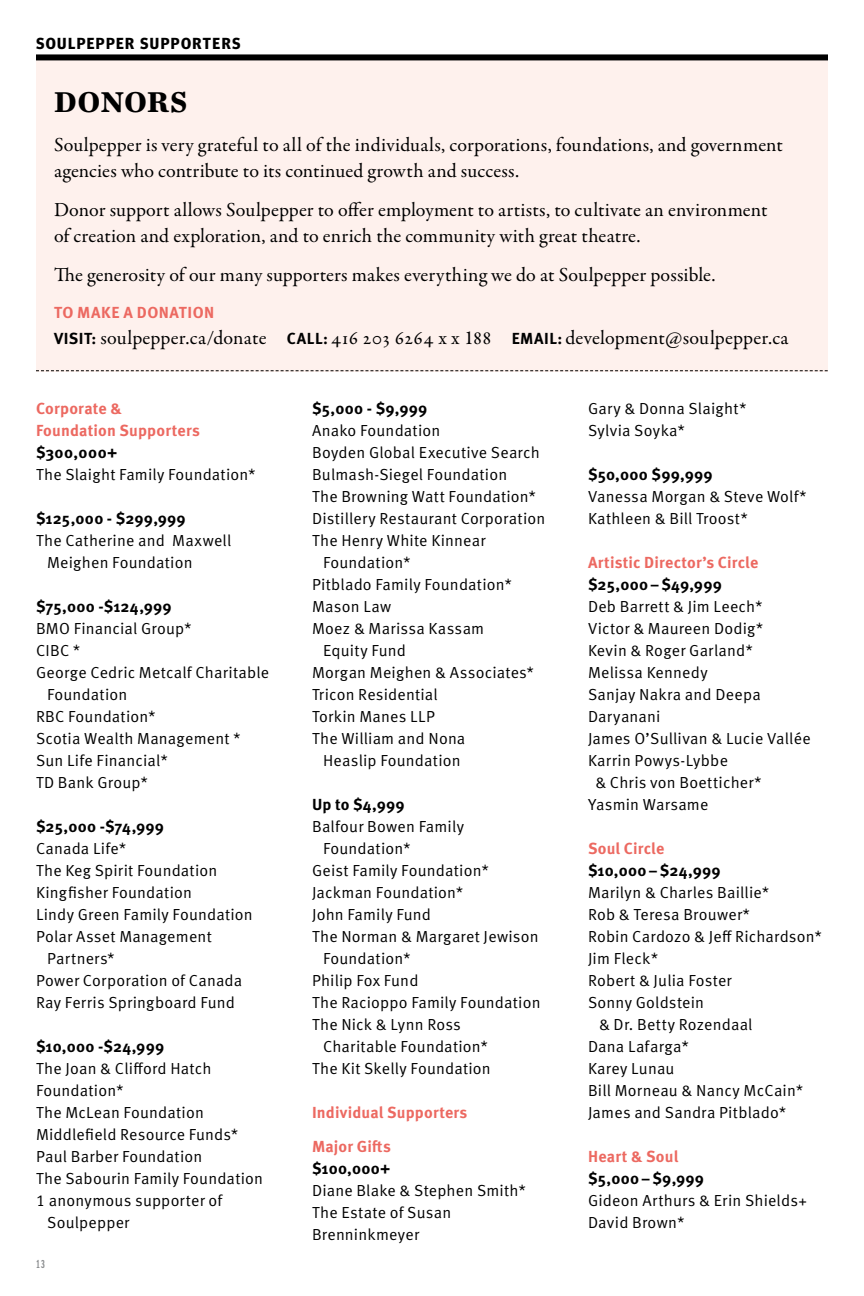
<style>
.page{position:relative;width:864px;height:1296px;background:#fff}
.page>*{position:absolute;margin:0;border:0;box-sizing:border-box;transform-origin:0 0}
.t1{font:700 30px "Chronicle Text G1";letter-spacing:.02em;color:#000}
.t2{font:20px/26px "Garamond Premr Pro";letter-spacing:.005em;color:#000}
.t3{font:16px/22px "Meta Pro Norm";letter-spacing:.01em;color:#000}
.t4{font:700 16px "Meta Pro";letter-spacing:.015em;color:#000}
.t5{font:700 16px/22px "Meta Pro";letter-spacing:.01em;color:#ec6961}
.t6{font:700 16px "Meta Headline Pro";letter-spacing:.09em;color:#000}
.t7{font:700 16px "Meta Pro";letter-spacing:.03em;color:#ec6961}
.t8{font:16px "Meta Pro Norm";letter-spacing:.03em;color:#000}
.t9{font:12px "Franklin Gothic LT Pro Dm X Cm";color:#8a8c8e}
.s1{font-family:"Meta Pro";font-weight:700;font-size:16px}
</style>
<div class="page">
<div style="left:36px;top:60px;width:792px;height:311px;background:#fef1ed"></div>
<div style="left:36px;top:54px;width:792px;height:6px;background:#000"></div>
<svg style="left:36px;top:370px;width:792px;height:1px"></svg>
<p class="t6" style="left:36px;top:31px;width:206px">SOULPEPPER SUPPORTERS</p>
<h1 class="t1" style="left:54px;top:78px;width:135px">DONORS</h1>
<p class="t2" style="left:54px;top:132px;width:730px">Soulpepper is very grateful to all of the individuals, corporations, foundations, and government agencies who contribute to its continued growth and success.</p>
<p class="t2" style="left:54px;top:197px;width:715px">Donor support allows Soulpepper to offer employment to artists, to cultivate an environment of creation and exploration, and to enrich the community with great theatre.</p>
<p class="t2" style="left:54px;top:262px;width:663px">The generosity of our many supporters makes everything we do at Soulpepper possible.</p>
<p class="t7" style="left:54px;top:300px;width:162px">TO MAKE A DONATION</p>
<p class="t2" style="left:54px;top:325px;width:736px"><span class="s1">VISIT:</span> soulpepper.ca/donate <span class="s1">CALL:</span>416 203 6264 x x 188 <span class="s1">EMAIL:</span> development@soulpepper.ca</p>
<p class="t5" style="left:36px;top:397px;width:165px">Corporate &amp;<br>Foundation Supporters</p>
<p class="t4" style="left:36px;top:440px;width:83px">$300,000+</p>
<p class="t3" style="left:36px;top:463px;width:221px">The Slaight Family Foundation*</p>
<p class="t4" style="left:36px;top:506px;width:151px">$125,000 - $299,999</p>
<p class="t3" style="left:47px;top:529px;width:186px;text-indent:-11px">The Catherine and Maxwell<br>Meighen Foundation</p>
<p class="t4" style="left:36px;top:594px;width:137px">$75,000 -$124,999</p>
<p class="t3" style="left:36px;top:617px;width:157px">BMO Financial Group*</p>
<p class="t3" style="left:36px;top:639px;width:46px">CIBC *</p>
<p class="t3" style="left:36px;top:661px;width:235px">George Cedric Metcalf Charitable</p>
<p class="t3" style="left:47px;top:683px;width:82px">Foundation</p>
<p class="t3" style="left:36px;top:705px;width:121px">RBC Foundation*</p>
<p class="t3" style="left:36px;top:727px;width:206px">Scotia Wealth Management *</p>
<p class="t3" style="left:36px;top:749px;width:134px">Sun Life Financial*</p>
<p class="t3" style="left:36px;top:771px;width:113px">TD Bank Group*</p>
<p class="t4" style="left:36px;top:814px;width:130px">$25,000 -$74,999</p>
<p class="t3" style="left:36px;top:837px;width:92px">Canada Life*</p>
<p class="t3" style="left:36px;top:859px;width:183px">The Keg Spirit Foundation</p>
<p class="t3" style="left:36px;top:881px;width:158px">Kingfisher Foundation</p>
<p class="t3" style="left:36px;top:903px;width:218px">Lindy Green Family Foundation</p>
<p class="t3" style="left:36px;top:925px;width:177px">Polar Asset Management</p>
<p class="t8" style="left:47px;top:947px;width:69px">Partners*</p>
<p class="t3" style="left:36px;top:969px;width:208px">Power Corporation of Canada</p>
<p class="t3" style="left:36px;top:991px;width:200px">Ray Ferris Springboard Fund</p>
<p class="t4" style="left:36px;top:1034px;width:130px">$10,000 -$24,999</p>
<p class="t3" style="left:36px;top:1057px;width:177px">The Joan &amp; Clifford Hatch</p>
<p class="t3" style="left:36px;top:1079px;width:89px">Foundation*</p>
<p class="t3" style="left:36px;top:1101px;width:169px">The McLean Foundation</p>
<p class="t3" style="left:36px;top:1123px;width:204px">Middlefield Resource Funds*</p>
<p class="t3" style="left:36px;top:1145px;width:168px">Paul Barber Foundation</p>
<p class="t3" style="left:36px;top:1167px;width:229px">The Sabourin Family Foundation</p>
<p class="t3" style="left:36px;top:1189px;width:188px">1 anonymous supporter of</p>
<p class="t3" style="left:47px;top:1211px;width:84px">Soulpepper</p>
<p class="t9" style="left:36px;top:1258px;width:10px">13</p>
<p class="t4" style="left:312px;top:396px;width:117px">$5,000 - $9,999</p>
<p class="t3" style="left:312px;top:419px;width:130px">Anako Foundation</p>
<p class="t3" style="left:312px;top:441px;width:229px">Boyden Global Executive Search</p>
<p class="t3" style="left:312px;top:463px;width:197px">Bulmash-Siegel Foundation</p>
<p class="t3" style="left:312px;top:485px;width:226px">The Browning Watt Foundation*</p>
<p class="t3" style="left:312px;top:507px;width:235px">Distillery Restaurant Corporation</p>
<p class="t3" style="left:312px;top:529px;width:175px">The Henry White Kinnear</p>
<p class="t3" style="left:323px;top:551px;width:89px">Foundation*</p>
<p class="t3" style="left:312px;top:573px;width:202px">Pitblado Family Foundation*</p>
<p class="t3" style="left:312px;top:595px;width:81px">Mason Law</p>
<p class="t3" style="left:312px;top:617px;width:174px">Moez &amp; Marissa Kassam</p>
<p class="t3" style="left:323px;top:639px;width:85px">Equity Fund</p>
<p class="t3" style="left:312px;top:661px;width:224px">Morgan Meighen &amp; Associates*</p>
<p class="t3" style="left:312px;top:683px;width:127px">Tricon Residential</p>
<p class="t3" style="left:312px;top:705px;width:124px">Torkin Manes LLP</p>
<p class="t3" style="left:312px;top:727px;width:155px">The William and Nona</p>
<p class="t3" style="left:323px;top:749px;width:139px">Heaslip Foundation</p>
<p class="t4" style="left:312px;top:792px;width:94px">Up to $4,999</p>
<p class="t3" style="left:312px;top:815px;width:154px">Balfour Bowen Family</p>
<p class="t3" style="left:323px;top:837px;width:89px">Foundation*</p>
<p class="t3" style="left:312px;top:859px;width:178px">Geist Family Foundation*</p>
<p class="t3" style="left:312px;top:881px;width:153px">Jackman Foundation*</p>
<p class="t3" style="left:312px;top:903px;width:120px">John Family Fund</p>
<p class="t3" style="left:312px;top:925px;width:228px">The Norman &amp; Margaret Jewison</p>
<p class="t3" style="left:323px;top:947px;width:89px">Foundation*</p>
<p class="t3" style="left:312px;top:969px;width:108px">Philip Fox Fund</p>
<p class="t3" style="left:312px;top:991px;width:230px">The Racioppo Family Foundation</p>
<p class="t3" style="left:312px;top:1013px;width:150px">The Nick &amp; Lynn Ross</p>
<p class="t3" style="left:323px;top:1035px;width:167px">Charitable Foundation*</p>
<p class="t3" style="left:312px;top:1057px;width:180px">The Kit Skelly Foundation</p>
<p class="t5" style="left:312px;top:1095px;width:157px;line-height:34px">Individual Supporters<br>Major Gifts</p>
<p class="t4" style="left:312px;top:1156px;width:80px">$100,000+</p>
<p class="t3" style="left:312px;top:1179px;width:215px">Diane Blake &amp; Stephen Smith*<br>The Estate of Susan<br>Brenninkmeyer</p>
<p class="t3" style="left:588px;top:397px;width:160px">Gary &amp; Donna Slaight*<br>Sylvia Soyka*</p>
<p class="t4" style="left:588px;top:462px;width:126px">$50,000 $99,999</p>
<p class="t3" style="left:588px;top:485px;width:220px">Vanessa Morgan &amp; Steve Wolf*<br>Kathleen &amp; Bill Troost*</p>
<p class="t5" style="left:588px;top:551px;width:172px">Artistic Directorʼs Circle</p>
<p class="t4" style="left:588px;top:572px;width:135px">$25,000–$49,999</p>
<p class="t3" style="left:588px;top:595px;width:176px">Deb Barrett &amp; Jim Leech*</p>
<p class="t3" style="left:588px;top:617px;width:177px">Victor &amp; Maureen Dodig*</p>
<p class="t3" style="left:588px;top:639px;width:167px">Kevin &amp; Roger Garland*</p>
<p class="t3" style="left:588px;top:661px;width:121px">Melissa Kennedy</p>
<p class="t3" style="left:588px;top:683px;width:174px">Sanjay Nakra and Deepa</p>
<p class="t3" style="left:588px;top:705px;width:74px">Daryanani</p>
<p class="t3" style="left:588px;top:727px;width:224px">James O’Sullivan &amp; Lucie Vallée</p>
<p class="t3" style="left:588px;top:749px;width:142px">Karrin Powys-Lybbe</p>
<p class="t3" style="left:595px;top:771px;width:168px">&amp; Chris von Boetticher*</p>
<p class="t3" style="left:588px;top:793px;width:122px">Yasmin Warsame</p>
<p class="t5" style="left:588px;top:837px;width:78px">Soul Circle</p>
<p class="t4" style="left:588px;top:858px;width:134px">$10,000–$24,999</p>
<p class="t3" style="left:588px;top:881px;width:183px">Marilyn &amp; Charles Baillie*</p>
<p class="t3" style="left:588px;top:903px;width:164px">Rob &amp; Teresa Brouwer*</p>
<p class="t3" style="left:588px;top:925px;width:236px">Robin Cardozo &amp; Jeff Richardson*</p>
<p class="t3" style="left:588px;top:947px;width:72px">Jim Fleck*</p>
<p class="t3" style="left:588px;top:969px;width:145px">Robert &amp; Julia Foster</p>
<p class="t3" style="left:588px;top:991px;width:118px">Sonny Goldstein</p>
<p class="t3" style="left:599px;top:1013px;width:155px">&amp; Dr. Betty Rozendaal</p>
<p class="t3" style="left:588px;top:1035px;width:103px">Dana Lafarga*</p>
<p class="t3" style="left:588px;top:1057px;width:88px">Karey Lunau</p>
<p class="t3" style="left:588px;top:1079px;width:217px">Bill Morneau &amp; Nancy McCain*</p>
<p class="t3" style="left:588px;top:1101px;width:200px">James and Sandra Pitblado*</p>
<p class="t5" style="left:588px;top:1145px;width:92px">Heart &amp; Soul</p>
<p class="t4" style="left:588px;top:1166px;width:118px">$5,000–$9,999</p>
<p class="t3" style="left:588px;top:1189px;width:221px">Gideon Arthurs &amp; Erin Shields+<br>David Brown*</p>
</div>
